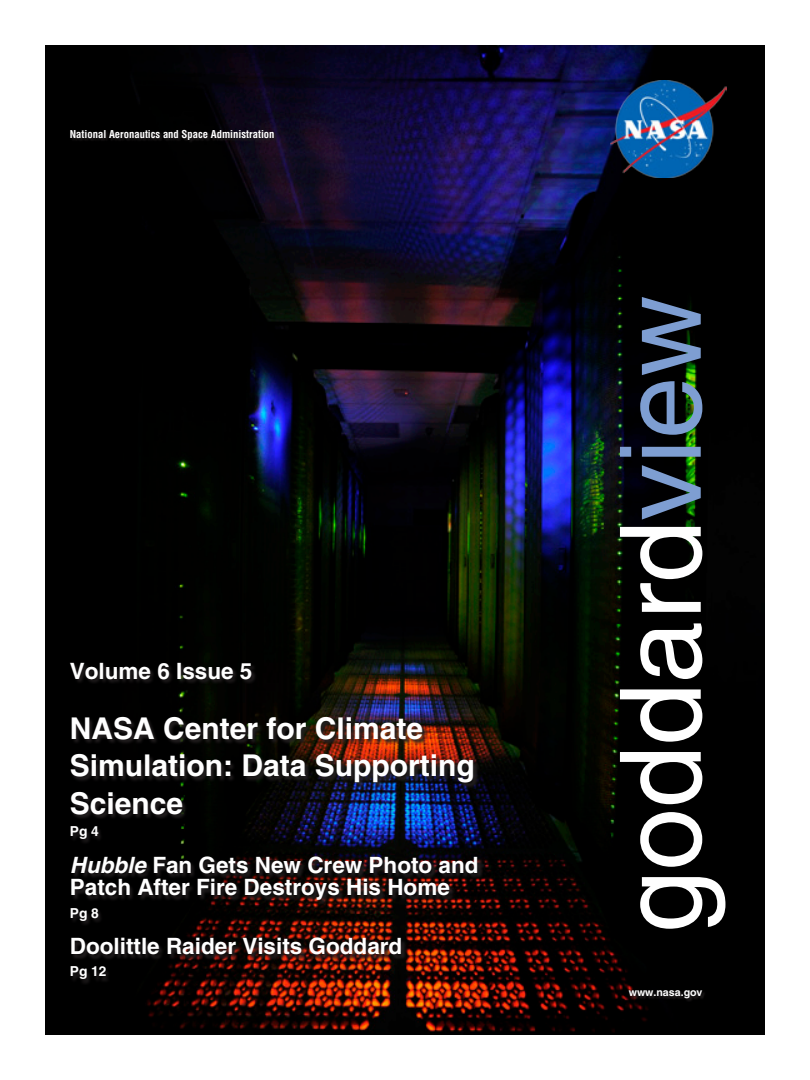
<style>
.page{position:relative;width:810px;height:1080px;background:#fff}
.page>*{position:absolute;margin:0;border:0;box-sizing:border-box;transform-origin:0 0}
.t1{font:112.5px "Helvetica";color:#fff}
.Headings{font:700 30px/37.5px "Helvetica";color:#fff}
.Headings-2{font:700 22.5px/22.5px "Helvetica";color:#fff}
.Headings-3{font:700 13.75px "Helvetica";color:#fff}
.t2{font:700 condensed 10.62px "Helvetica";color:#fff}
.t3{font:700 10.62px "Helvetica";color:#fff}
.s1{font-style:italic}
.s2{color:#7e9ed2}
</style>
<div class="page">
<img style="left:45px;top:45px;width:720px;height:990px">
<svg style="left:71px;top:130px;width:206px;height:13px;background:#0c0a0d"></svg>
<img style="left:70px;top:662px;width:413px;height:323px">
<img style="left:610px;top:81px;width:117px;height:96px">
<svg style="left:629px;top:991px;width:77px;height:11px"></svg>
<p class="t2" style="left:70px;top:127px;width:206px">National Aeronautics and Space Administration</p>
<p class="Headings-2" style="left:70px;top:659px;width:184px">Volume 6 Issue 5</p>
<p class="Headings" style="left:70px;top:709px;width:407px">NASA Center for Climate<br>Simulation: Data Supporting<br>Science</p>
<p class="Headings-3" style="left:70px;top:823px;width:31px">Pg 4</p>
<p class="Headings-2" style="left:70px;top:853px;width:410px"><span class="s1">Hubble</span> Fan Gets New Crew Photo and<br>Patch After Fire Destroys His Home</p>
<p class="Headings-3" style="left:70px;top:904px;width:31px">Pg 8</p>
<p class="Headings-2" style="left:70px;top:934px;width:334px">Doolittle Raider Visits Goddard</p>
<p class="Headings-3" style="left:70px;top:963px;width:38px">Pg 12</p>
<p class="t1" style="left:596px;top:933px;width:639px;rotate:-90deg">goddard<span class="s2">view</span></p>
<p class="t3" style="left:629px;top:986px;width:75px">www.nasa.gov</p>
</div>
